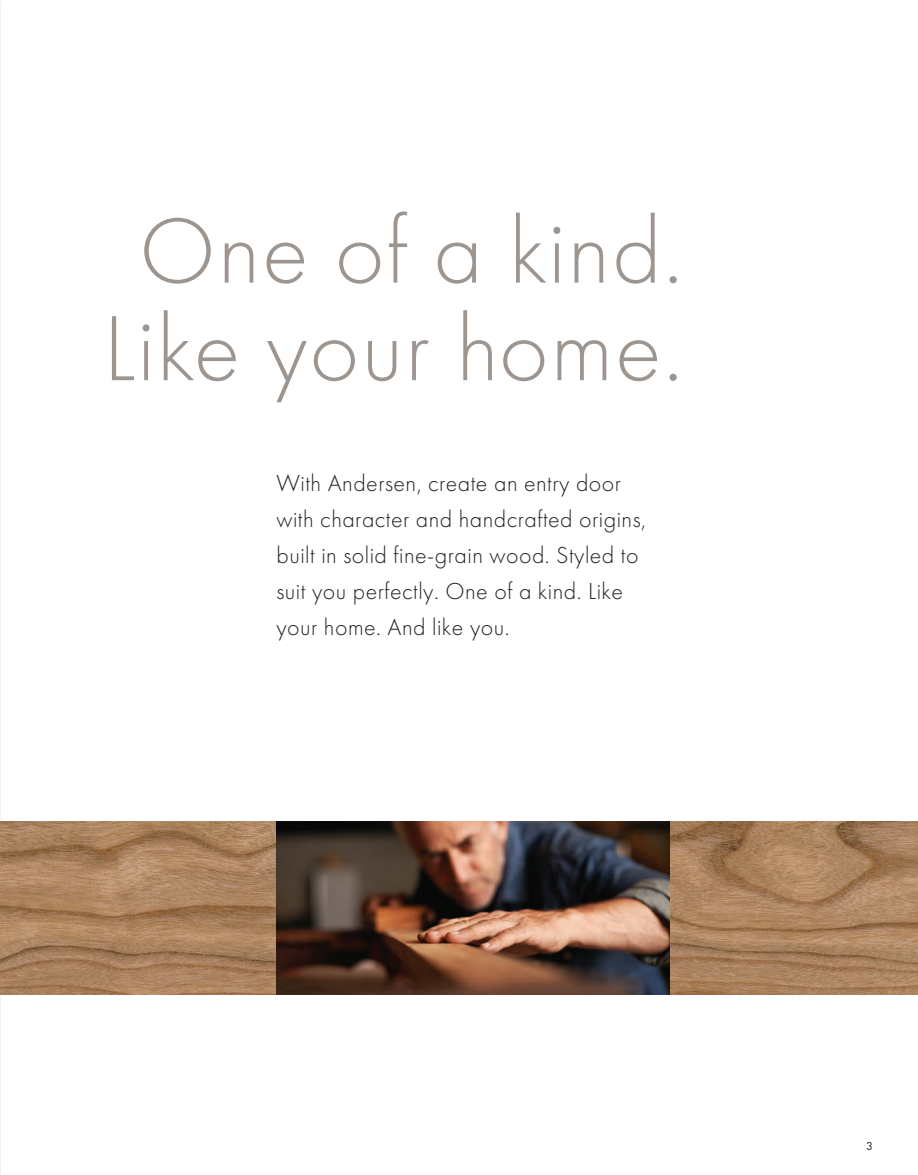
<style>
.page{position:relative;width:918px;height:1175px;background:#fff}
.page>*{position:absolute;margin:0;border:0;box-sizing:border-box;transform-origin:0 0}
.t1{font:300 96px/97.5px "Futura PT";letter-spacing:.02em;color:#9d9590;text-align:center}
.t2{font:300 24px/36px "Futura PT";letter-spacing:.02em;color:#231f20}
.t3{font:12px "Futura PT";color:#231f20}
</style>
<div class="page">
<img style="left:0;top:0;width:1px;height:1174px">
<img style="left:0;top:821px;width:918px;height:173px">
<img style="left:276px;top:821px;width:394px;height:173px">
<p class="t1" style="left:103px;top:203px;width:581px">One of a kind.<br>Like your home.</p>
<p class="t2" style="left:276px;top:465px;width:371px">With Andersen, create an entry door with character and handcrafted origins, built in solid fine-grain wood. Styled to suit you perfectly. One of a kind. Like your home. And like you.</p>
<p class="t3" style="left:866px;top:1138px;width:8px">3</p>
</div>
